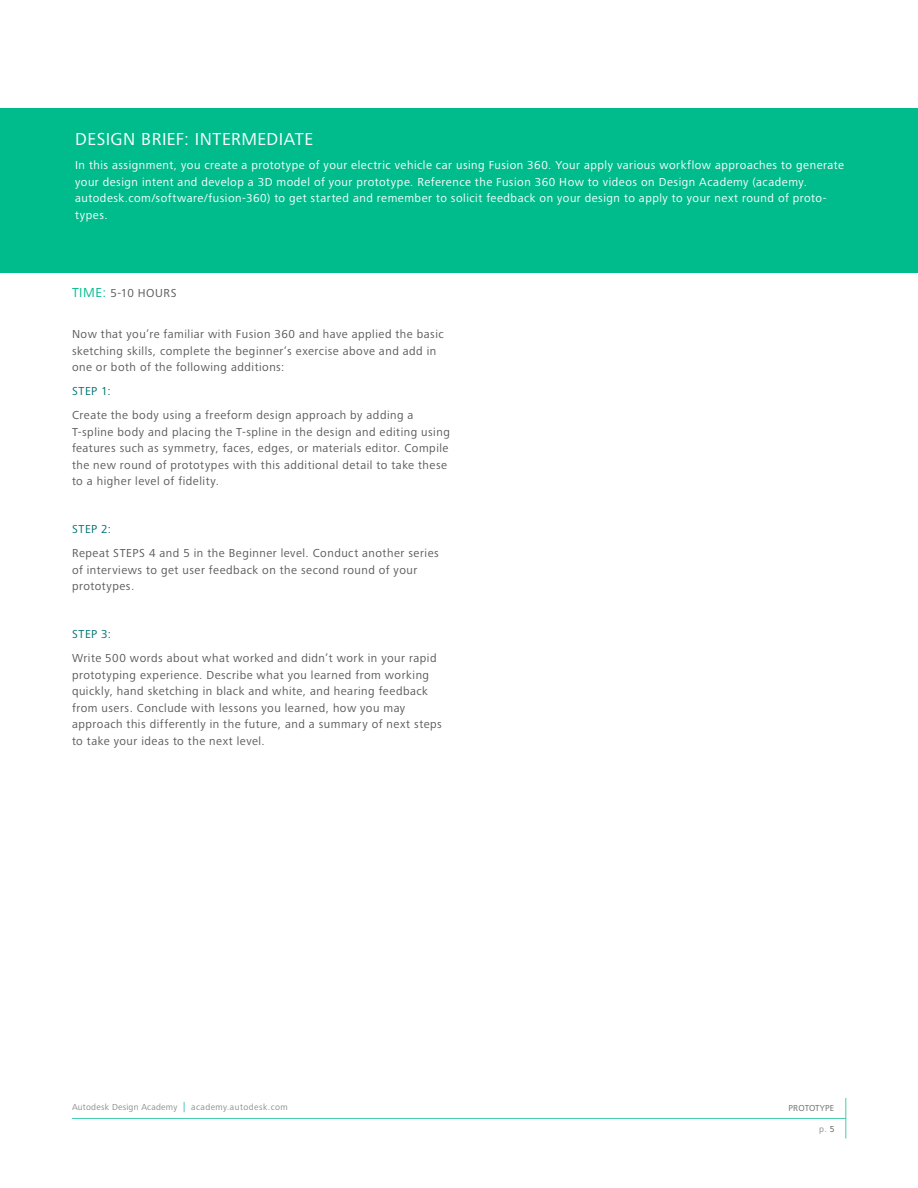
<style>
.page{position:relative;width:918px;height:1188px;background:#fff}
.page>*{position:absolute;margin:0;border:0;box-sizing:border-box;transform-origin:0 0}
.PROJECT_BRIEF{font:18px "Frutiger Next LTW1 G";letter-spacing:.025em;color:#fff}
.body_text{font:12px/16.5px "Frutiger Next LTW1 G";letter-spacing:.04em;color:#58595b}
.project_brief_body_c{font:12px/16.5px "Frutiger Next LTW1 G";letter-spacing:.04em;color:#fff}
.body_text-2{font:12px "Frutiger Next LTW1 G";letter-spacing:.05em;color:#007272}
.t1{font:9px "Frutiger Next LTW1 G";letter-spacing:.025em;color:#8a8b8c}
.t2{font:9px "Frutiger Next LTW1 G";letter-spacing:.015em;color:#6d6e70}
.s1{font-size:13.5px;color:#00bc8d}
.s2{font-size:10.5px;color:#32bcad}
.s3{color:#58595b}
</style>
<div class="page">
<hr style="left:72px;top:1118px;width:774px;height:1px;background:#40cdaa">
<hr style="left:846px;top:1098px;width:1px;height:40px;background:#40cdaa">
<div style="left:0;top:108px;width:918px;height:165px;background:#00bc8d"></div>
<p class="PROJECT_BRIEF" style="left:75px;top:129px;width:239px">DESIGN BRIEF: INTERMEDIATE</p>
<p class="project_brief_body_c" style="left:75px;top:157px;width:770px">In this assignment, you create a prototype of your electric vehicle car using Fusion 360. Your apply various workflow approaches to generate your design intent and develop a 3D model of your prototype. Reference the Fusion 360 How to videos on Design Academy (academy. autodesk.com/software/fusion-360) to get started and remember to solicit feedback on your design to apply to your next round of proto&shy;types.</p>
<p class="body_text" style="left:72px;top:285px;width:106px"><span class="s1">TIME:</span> 5-10 HOURS</p>
<p class="body_text" style="left:72px;top:326px;width:373px">Now that you’re familiar with Fusion 360 and have applied the basic sketching skills, complete the beginner’s exercise above and add in one or both of the following additions:</p>
<p class="body_text-2" style="left:72px;top:384px;width:40px">STEP 1:</p>
<p class="body_text" style="left:72px;top:407px;width:379px">Create the body using a freeform design approach by adding a T-spline body and placing the T-spline in the design and editing using features such as symmetry, faces, edges, or materials editor. Compile the new round of prototypes with this additional detail to take these to a higher level of fidelity.</p>
<p class="body_text-2" style="left:72px;top:522px;width:41px">STEP 2:</p>
<p class="body_text" style="left:72px;top:545px;width:368px">Repeat STEPS 4 and 5 in the Beginner level. Conduct another series of interviews to get user feedback on the second round of your prototypes.</p>
<p class="body_text-2" style="left:72px;top:627px;width:41px">STEP 3:</p>
<p class="body_text" style="left:72px;top:650px;width:371px">Write 500 words about what worked and didn’t work in your rapid prototyping experience. Describe what you learned from working quickly, hand sketching in black and white, and hearing feedback from users. Conclude with lessons you learned, how you may approach this differently in the future, and a summary of next steps to take your ideas to the next level.</p>
<p class="t1" style="left:72px;top:1102px;width:217px">Autodesk Design Academy <span class="s2">|</span> academy.autodesk.com</p>
<p class="t2" style="left:789px;top:1102px;width:47px">PROTOTYPE</p>
<p class="t1" style="left:819px;top:1124px;width:17px">p. <span class="s3">5</span></p>
</div>
